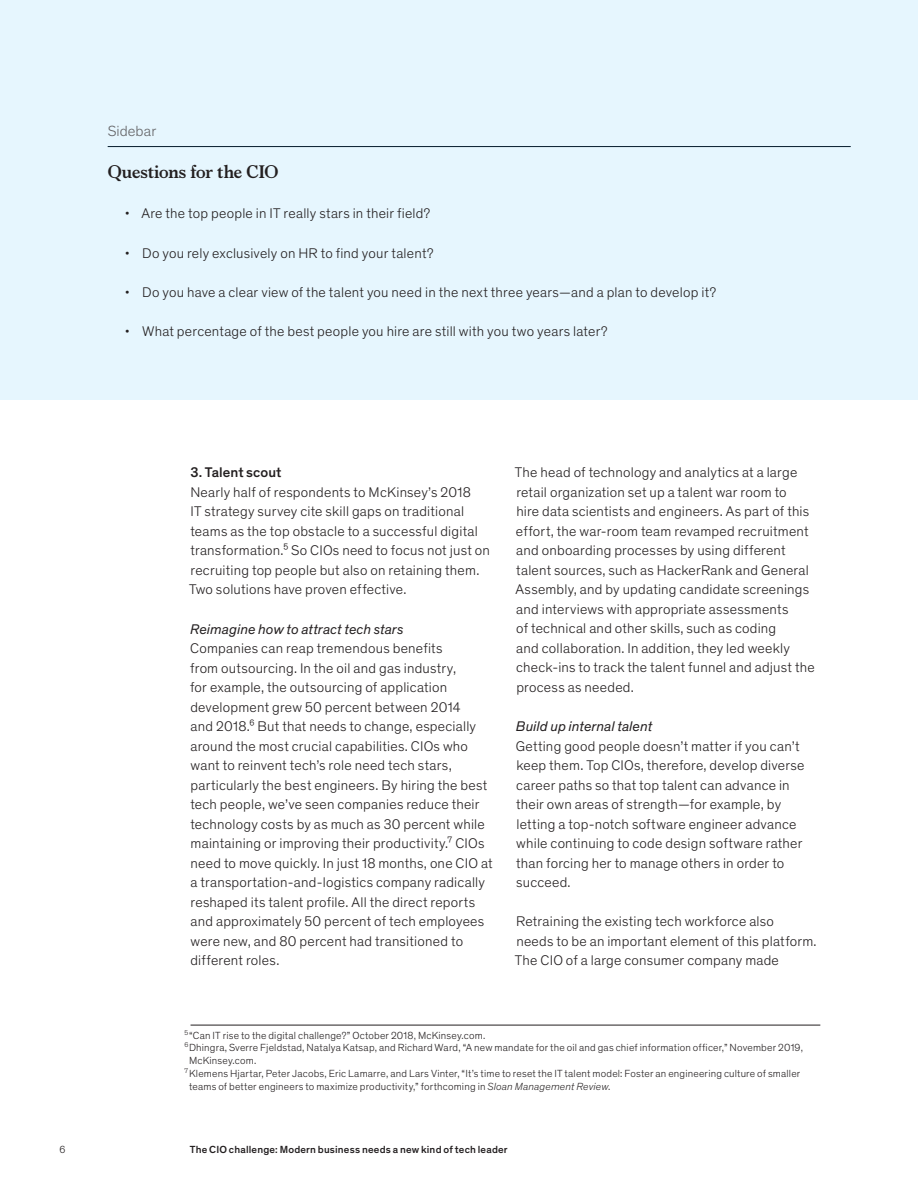
<style>
.page{position:relative;width:918px;height:1188px;background:#fff}
.page>*{position:absolute;margin:0;border:0;box-sizing:border-box;transform-origin:0 0}
.Sidebar_title{font:700 18px "Bower";letter-spacing:-.01em;color:#231f20}
.t1{font:300 15px "Theinhardt Pan";letter-spacing:.005em;color:#636366}
.Body_text{font:300 14.25px/19.5px "Theinhardt Pan";letter-spacing:.015em;color:#231f20}
.Body_heading_-_Level{font:500 14.25px "Theinhardt Pan";letter-spacing:.005em;color:#231f20}
.Footnote___Auto{font:300 10.5px/12.8px "Theinhardt Pan";letter-spacing:.015em;color:#231f20}
.Header_footer___Blac{font:500 10.5px "Theinhardt Pan";letter-spacing:.02em;color:#231f20}
.s1{font-weight:400;font-style:italic}
.s2{font-style:italic}
</style>
<div class="page">
<div style="left:0;top:0;width:918px;height:400px;background:#e6f6fe"></div>
<hr style="left:108px;top:146px;width:743px;height:1px;background:#051c2c">
<hr style="left:191px;top:1025px;width:629px;height:1px;background:#231f20">
<p class="t1" style="left:108px;top:120px;width:50px">Sidebar</p>
<p class="Sidebar_title" style="left:108px;top:158px;width:172px">Questions for the CIO</p>
<p class="Body_text" style="left:125px;top:203px;width:307px">• Are the top people in IT really stars in their field?</p>
<p class="Body_text" style="left:125px;top:242px;width:310px">• Do you rely exclusively on HR to find your talent?</p>
<p class="Body_text" style="left:125px;top:282px;width:593px">• Do you have a clear view of the talent you need in the next three years—and a plan to develop it?</p>
<p class="Body_text" style="left:125px;top:321px;width:484px">• What percentage of the best people you hire are still with you two years later?</p>
<p class="Body_heading_-_Level" style="left:190px;top:462px;width:93px">3. Talent scout</p>
<p class="Body_text" style="left:189px;top:482px;width:302px">Nearly half of respondents to McKinsey’s 2018<br>IT strategy survey cite skill gaps on traditional teams as the top obstacle to a successful digital transformation.⁵ So CIOs need to focus not just on recruiting top people but also on retaining them.<br>Two solutions have proven effective.</p>
<p class="Body_text" style="left:190px;top:618px;width:304px"><span class="s1">Reimagine how to attract tech stars<br></span>Companies can reap tremendous benefits<br>from outsourcing. In the oil and gas industry,<br>for example, the outsourcing of application development grew 50 percent between 2014<br>and 2018.⁶ But that needs to change, especially around the most crucial capabilities. CIOs who want to reinvent tech’s role need tech stars, particularly the best engineers. By hiring the best tech people, we’ve seen companies reduce their technology costs by as much as 30 percent while maintaining or improving their productivity.⁷ CIOs need to move quickly. In just 18 months, one CIO at a transportation-and-logistics company radically reshaped its talent profile. All the direct reports and approximately 50 percent of tech employees were new, and 80 percent had transitioned to different roles.</p>
<p class="Body_text" style="left:515px;top:462px;width:301px">The head of technology and analytics at a large retail organization set up a talent war room to<br>hire data scientists and engineers. As part of this effort, the war-room team revamped recruitment and onboarding processes by using different talent sources, such as HackerRank and General Assembly, and by updating candidate screenings and interviews with appropriate assessments<br>of technical and other skills, such as coding<br>and collaboration. In addition, they led weekly check-ins to track the talent funnel and adjust the process as needed.</p>
<p class="Body_text" style="left:516px;top:716px;width:290px"><span class="s1">Build up internal talent<br></span>Getting good people doesn’t matter if you can’t keep them. Top CIOs, therefore, develop diverse career paths so that top talent can advance in their own areas of strength—for example, by letting a top-notch software engineer advance while continuing to code design software rather than forcing her to manage others in order to succeed.</p>
<p class="Body_text" style="left:515px;top:911px;width:303px">Retraining the existing tech workforce also<br>needs to be an important element of this platform.<br>The CIO of a large consumer company made</p>
<p class="Footnote___Auto" style="left:185px;top:1028px;width:302px"><sup>5</sup>“Can IT rise to the digital challenge?” October 2018, McKinsey.com.</p>
<p class="Footnote___Auto" style="left:189px;top:1041px;width:615px;text-indent:-4px"><sup>6</sup>Dhingra, Sverre Fjeldstad, Natalya Katsap, and Richard Ward, “A new mandate for the oil and gas chief information officer,” November 2019,<br>McKinsey.com.</p>
<p class="Footnote___Auto" style="left:189px;top:1066px;width:613px;text-indent:-4px"><sup>7</sup>Klemens Hjartar, Peter Jacobs, Eric Lamarre, and Lars Vinter, “It’s time to reset the IT talent model: Foster an engineering culture of smaller teams of better engineers to maximize productivity,” forthcoming in <span class="s2">Sloan Management Review</span>.</p>
<p class="Footnote___Auto" style="left:60px;top:1143px;width:7px">6</p>
<p class="Header_footer___Blac" style="left:190px;top:1142px;width:319px">The CIO challenge: Modern business needs a new kind of tech leader</p>
</div>
